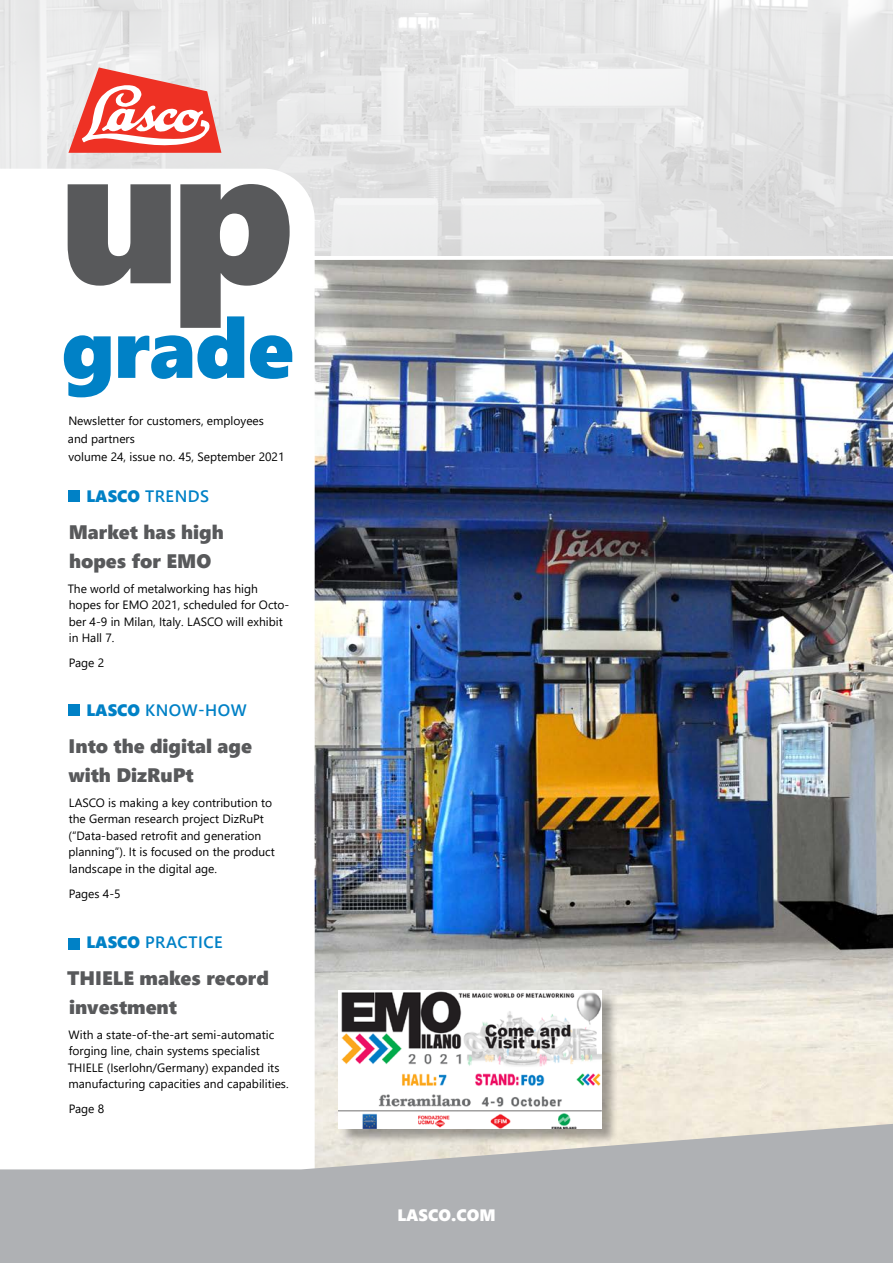
<style>
.page{position:relative;width:893px;height:1263px;background:#fff}
.page>*{position:absolute;margin:0;border:0;box-sizing:border-box;transform-origin:0 0}
.t1{font:19.5px/28.5px "Segoe UI Black";color:#58595b}
.t2{font:600 16.5px "Segoe UI";letter-spacing:.035em;color:#0081c6}
.t3{font:16.5px "Segoe UI Black";color:#fff}
.t4{font:12px/16.5px "Segoe UI";color:#000}
.s1{font-family:"Segoe UI Black";font-weight:400}
</style>
<div class="page">
<img style="left:315px;top:259px;width:578px;height:865px">
<img style="left:0;top:0;width:893px;height:256px">
<svg style="left:0;top:169px;width:315px;height:946px"></svg>
<svg style="left:0;top:1124px;width:893px;height:139px;background:#bcbdbf"></svg>
<div style="left:68px;top:490px;width:12px;height:12px;background:#0081c6"></div>
<div style="left:68px;top:704px;width:12px;height:11px;background:#0081c6"></div>
<div style="left:68px;top:938px;width:12px;height:11px;background:#0081c6"></div>
<svg style="left:64px;top:184px;width:228px;height:213px"></svg>
<svg style="left:68px;top:67px;width:153px;height:86px"></svg>
<div style="left:339px;top:991px;width:279px;height:154px;background:#000;opacity:.35"></div>
<img style="left:339px;top:991px;width:263px;height:137px">
<p class="t4" style="left:68px;top:411px;width:218px;line-height:18px">Newsletter for customers, employees and partners<br>volume 24, issue no. 45, September 2021</p>
<h2 class="t2" style="left:86px;top:481px;width:124px"><span class="s1">LASCO</span> TRENDS</h2>
<h1 class="t1" style="left:69px;top:517px;width:157px">Market has high hopes for EMO</h1>
<p class="t4" style="left:68px;top:579px;width:223px">The world of metalworking has high hopes for EMO 2021, scheduled for Octo&shy;ber 4-9 in Milan, Italy. LASCO will exhibit in Hall 7.</p>
<p class="t4" style="left:69px;top:654px;width:37px">Page 2</p>
<h2 class="t2" style="left:86px;top:695px;width:162px"><span class="s1">LASCO</span> KNOW-HOW</h2>
<h1 class="t1" style="left:68px;top:731px;width:185px">Into the digital age with DizRuPt</h1>
<p class="t4" style="left:68px;top:793px;width:208px">LASCO is making a key contribution to the German research project DizRuPt (“Data-based retrofit and generation planning”). It is focused on the product landscape in the digital age.</p>
<p class="t4" style="left:69px;top:884px;width:53px">Pages 4-5</p>
<h2 class="t2" style="left:86px;top:927px;width:138px"><span class="s1">LASCO</span> PRACTICE</h2>
<h1 class="t1" style="left:67px;top:963px;width:203px">THIELE makes record investment</h1>
<p class="t4" style="left:68px;top:1025px;width:222px">With a state-of-the-art semi-automatic forging line, chain systems specialist THIELE (Iserlohn/Germany) expanded its manufacturing capacities and capabilities.</p>
<p class="t4" style="left:69px;top:1100px;width:37px">Page 8</p>
<h2 class="t3" style="left:397px;top:1203px;width:100px">LASCO.COM</h2>
</div>
